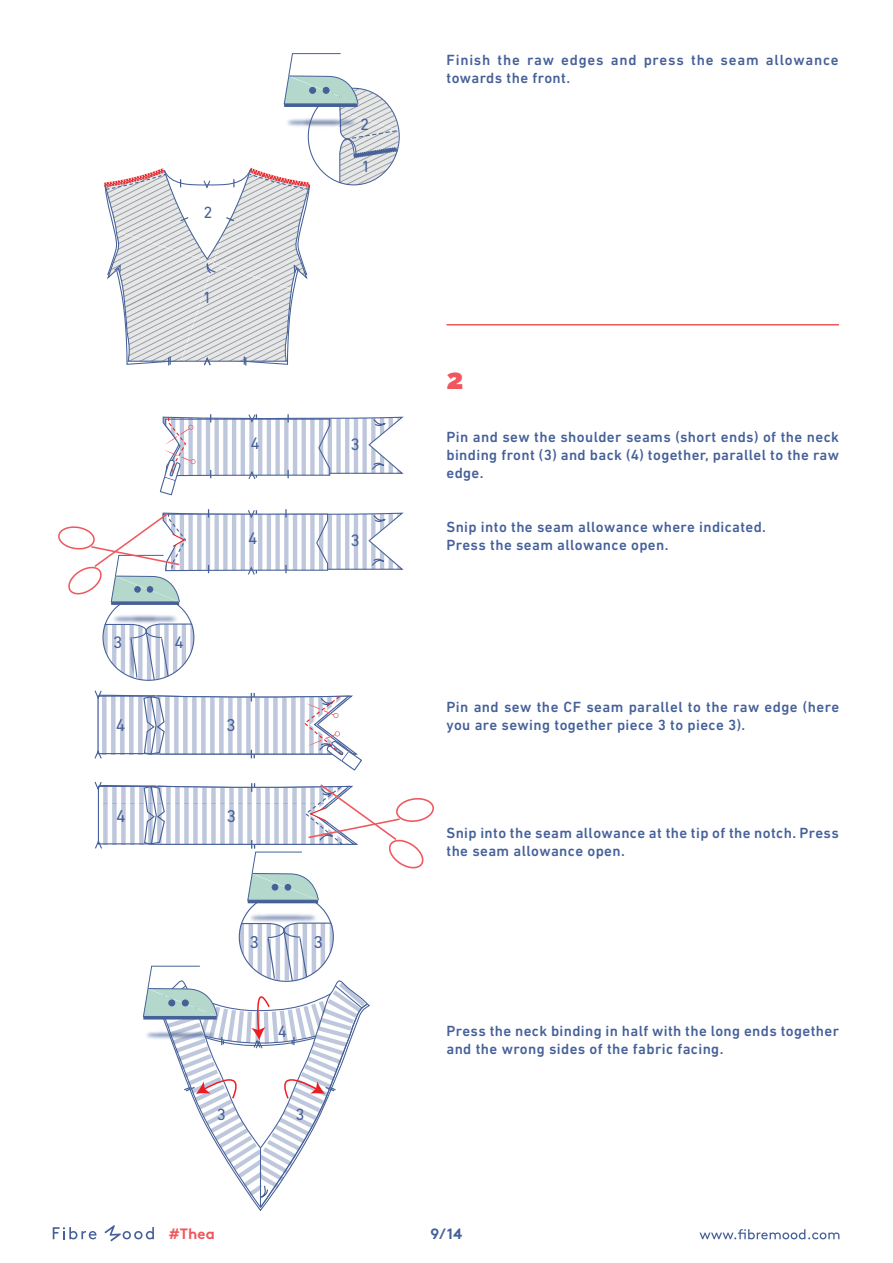
<style>
.page{position:relative;width:893px;height:1263px;background:#fff}
.page>*{position:absolute;margin:0;border:0;box-sizing:border-box;transform-origin:0 0}
.t1{font:900 28.5px "Raleway";color:#f0565d}
.t2{font:17.4px "DIN Next LT Pro";color:#466099}
.t3{font:16.95px "DIN Next LT Pro";color:#466099}
.t4{font:16.5px "DIN Next LT Pro";color:#466099}
.t5{font:500 15px/18px "DIN Next LT Pro";letter-spacing:.025em;color:#456099}
.t6{font:500 15px/18px "DIN Next LT Pro";letter-spacing:.05em;color:#456099}
.t7{font:700 15px "Brown";color:#f0565d}
.t8{font:700 15px "Brown";color:#456099}
</style>
<div class="page">
<svg style="left:699px;top:1229px;width:140px;height:10px"></svg>
<svg style="left:53px;top:1227px;width:44px;height:12px"></svg>
<svg style="left:104px;top:1225px;width:50px;height:16px"></svg>
<hr style="left:446px;top:324px;width:393px;height:1px;background:#f0565d">
<svg style="left:104px;top:53px;width:296px;height:313px"></svg>
<svg style="left:125px;top:675px;width:47px;height:6px"></svg>
<img style="left:102px;top:602px;width:93px;height:73px">
<svg style="left:160px;top:414px;width:244px;height:82px"></svg>
<svg style="left:58px;top:509px;width:346px;height:93px"></svg>
<img style="left:241px;top:901px;width:90px;height:21px">
<svg style="left:94px;top:690px;width:268px;height:80px"></svg>
<svg style="left:94px;top:781px;width:340px;height:120px"></svg>
<svg style="left:143px;top:922px;width:226px;height:287px"></svg>
<p class="t4" style="left:203px;top:203px;width:11px">2</p>
<p class="t4" style="left:203px;top:288px;width:11px">1</p>
<p class="t4" style="left:360px;top:115px;width:11px">2</p>
<p class="t4" style="left:362px;top:157px;width:11px">1</p>
<p class="t3" style="left:250px;top:433px;width:11px">4</p>
<p class="t3" style="left:351px;top:434px;width:11px">3</p>
<p class="t3" style="left:248px;top:528px;width:11px">4</p>
<p class="t3" style="left:351px;top:530px;width:11px">3</p>
<p class="t3" style="left:113px;top:633px;width:11px">3</p>
<p class="t3" style="left:175px;top:633px;width:11px">4</p>
<p class="t2" style="left:116px;top:715px;width:11px">4</p>
<p class="t2" style="left:226px;top:715px;width:11px">3</p>
<p class="t2" style="left:116px;top:806px;width:11px">4</p>
<p class="t2" style="left:227px;top:806px;width:11px">3</p>
<p class="t2" style="left:250px;top:932px;width:11px">3</p>
<p class="t2" style="left:313px;top:932px;width:11px">3</p>
<p class="t4" style="left:278px;top:1022px;width:11px">4</p>
<p class="t4" style="left:217px;top:1105px;width:11px">3</p>
<p class="t4" style="left:296px;top:1105px;width:11px">3</p>
<p class="t6" style="left:446px;top:51px;width:394px">Finish the raw edges and press the seam allowance towards the front.</p>
<h1 class="t1" style="left:446px;top:363px;width:19px">2</h1>
<p class="t5" style="left:446px;top:428px;width:394px;text-align:justify">Pin and sew the shoulder seams (short ends) of the neck binding front (3) and back (4) together, parallel to the raw edge.</p>
<p class="t5" style="left:446px;top:518px;width:321px">Snip into the seam allowance where indicated.<br>Press the seam allowance open.</p>
<p class="t5" style="left:446px;top:698px;width:394px">Pin and sew the CF seam parallel to the raw edge (here you are sewing together piece 3 to piece 3).</p>
<p class="t5" style="left:446px;top:824px;width:394px">Snip into the seam allowance at the tip of the notch. Press the seam allowance open.</p>
<p class="t5" style="left:446px;top:1022px;width:394px">Press the neck binding in half with the long ends together and the wrong sides of the fabric facing.</p>
<p class="t7" style="left:169px;top:1222px;width:48px">#Thea</p>
<p class="t8" style="left:430px;top:1221px;width:34px">9/14</p>
</div>
